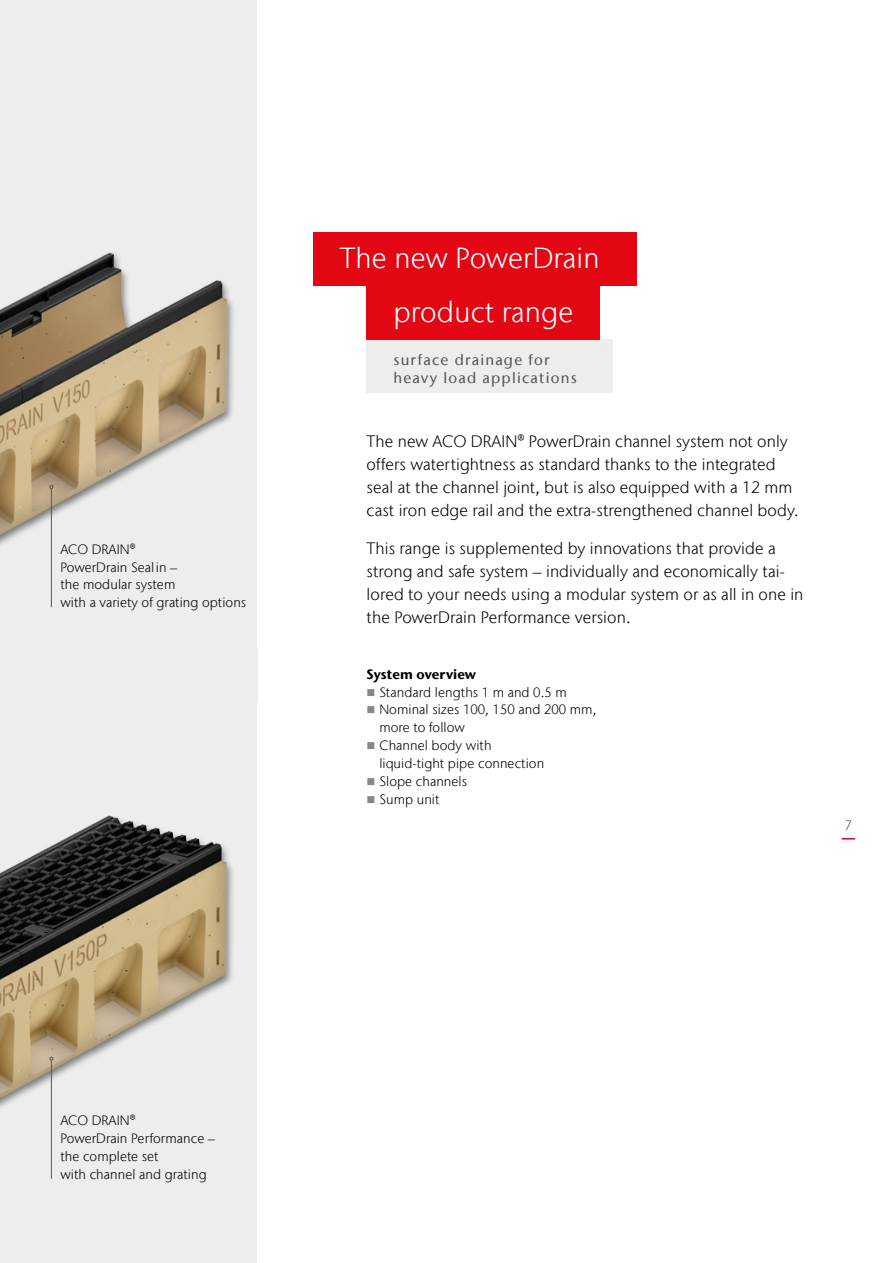
<style>
.page{position:relative;width:893px;height:1263px;background:#fff}
.page>*{position:absolute;margin:0;border:0;box-sizing:border-box;transform-origin:0 0}
.t1{font:300 28.95px "Stone Sans IIITC Com";letter-spacing:.005em;color:#fff}
.t2{font:300 16.5px/23.1px "Stone Sans IIITC Com";letter-spacing:.005em;color:#000}
.t3{font:500 15px/18px "Stone Sans IIITC Com";letter-spacing:.08em;color:#575756}
.t4{font:300 13.5px/17.9px "Stone Sans IIITC Com";letter-spacing:.005em;color:#000}
.t5{font:700 13.5px "Stone Sans IIITC Com";letter-spacing:.005em;color:#000}
.t6{font:300 13.5px "Stone Sans IIITC Com";color:#575756}
.s1{color:#878787}
</style>
<div class="page">
<div style="left:0;top:0;width:258px;height:1263px;background:#ededed"></div>
<div style="left:0;top:802px;width:243px;height:398px;background:#000;opacity:.2"></div>
<div style="left:0;top:240px;width:243px;height:398px;background:#000;opacity:.2"></div>
<svg style="left:0;top:377px;width:170px;height:256px"></svg>
<svg style="left:0;top:939px;width:170px;height:256px"></svg>
<div style="left:367px;top:339px;width:246px;height:54px;background:#ededed"></div>
<div style="left:367px;top:286px;width:233px;height:53px;background:#e30613"></div>
<div style="left:313px;top:232px;width:323px;height:54px;background:#e30613"></div>
<svg style="left:842px;top:838px;width:13px;height:1px"></svg>
<p class="t4" style="left:60px;top:540px;width:187px">ACO DRAIN®<br>PowerDrain Seal in –<br>the modular system<br>with a variety of grating options</p>
<h1 class="t1" style="left:340px;top:240px;width:261px">The new PowerDrain</h1>
<h1 class="t1" style="left:393px;top:294px;width:182px">product range</h1>
<p class="t3" style="left:393px;top:350px;width:185px">surface drainage for heavy load applications</p>
<p class="t2" style="left:367px;top:429px;width:434px">The new ACO DRAIN® PowerDrain channel system not only offers watertightness as standard thanks to the integrated seal at the channel joint, but is also equipped with a 12 mm cast iron edge rail and the extra-strengthened channel body.</p>
<p class="t2" style="left:367px;top:536px;width:438px">This range is supplemented by innovations that provide a strong and safe system – individually and economically tai&shy;lored to your needs using a modular system or as all in one in the PowerDrain Performance version.</p>
<p class="t5" style="left:367px;top:665px;width:111px">System overview</p>
<p class="t4" style="left:367px;top:683px;width:202px"><span class="s1">■</span> Standard lengths 1 m and 0.5 m</p>
<p class="t4" style="left:379px;top:701px;width:219px;text-indent:-13px"><span class="s1">■</span> Nominal sizes 100, 150 and 200 mm, more to follow</p>
<p class="t4" style="left:379px;top:736px;width:166px;text-indent:-13px"><span class="s1">■</span> Channel body with liquid-tight pipe connection</p>
<p class="t4" style="left:367px;top:772px;width:102px"><span class="s1">■</span> Slope channels</p>
<p class="t4" style="left:367px;top:790px;width:74px"><span class="s1">■</span> Sump unit</p>
<p class="t6" style="left:845px;top:816px;width:9px">7</p>
<p class="t4" style="left:60px;top:1111px;width:157px">ACO DRAIN®<br>PowerDrain Performance – the complete set<br>with channel and grating</p>
</div>
